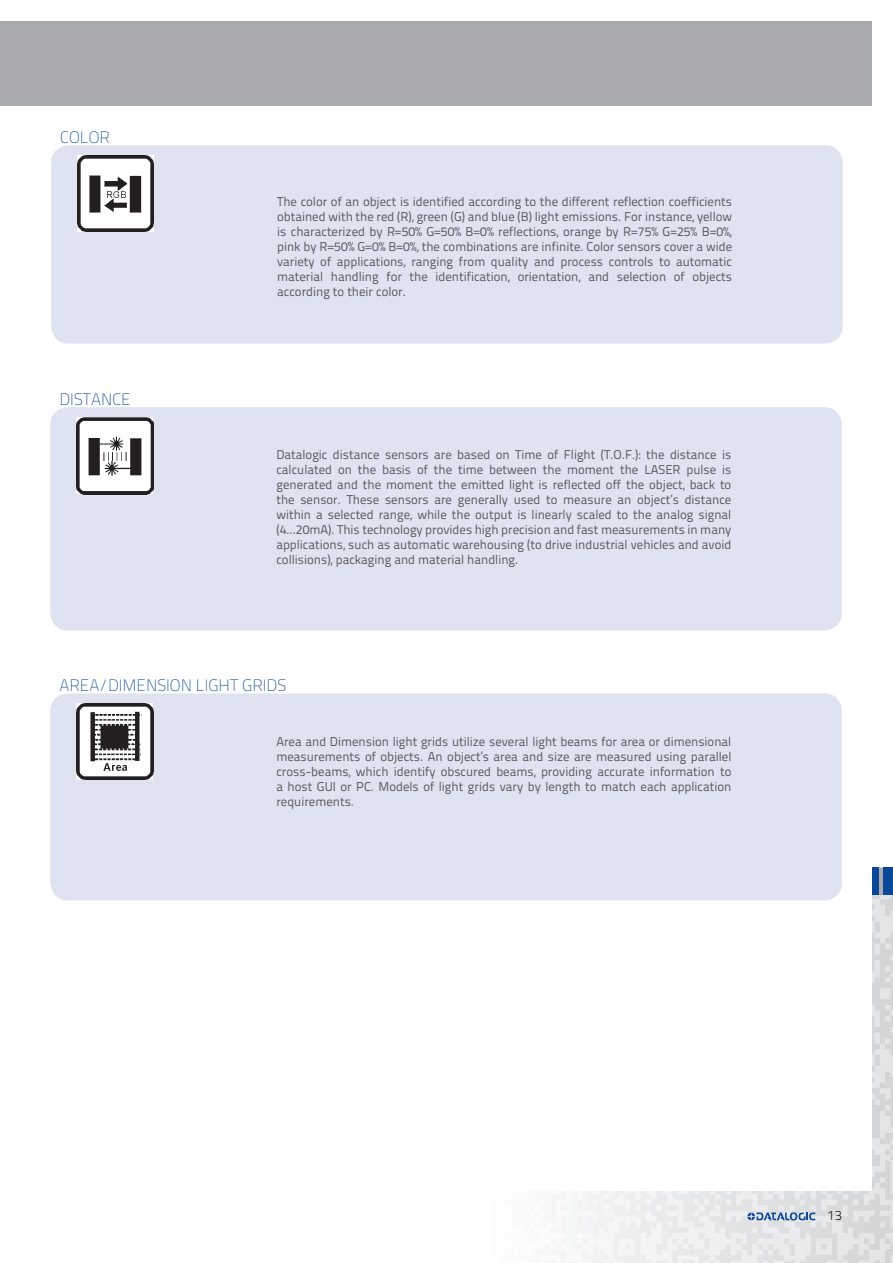
<style>
.page{position:relative;width:893px;height:1263px;background:#fff}
.page>*{position:absolute;margin:0;border:0;box-sizing:border-box;transform-origin:0 0}
.t1{font:100 16.5px "Titillium Text 22 L";color:#094797}
.t2{font:300 13.5px "Titillium Text 22 L";color:#231f20}
.t3{font:12.75px/15px "Titillium Text 22 L";color:#57585a;text-align:justify}
</style>
<div class="page">
<div style="left:492px;top:895px;width:401px;height:368px;background:linear-gradient(to right,#fdfdfe,#dadbdd)"></div>
<svg style="left:872px;top:895px;width:21px;height:254px;background:#dbdcde"></svg>
<div style="left:0;top:21px;width:872px;height:85px;background:#a8a9ad"></div>
<svg style="left:747px;top:1212px;width:68px;height:8px"></svg>
<div style="left:883px;top:867px;width:9px;height:28px;background:#094797"></div>
<div style="left:860px;top:867px;width:18px;height:28px;background:#094797"></div>
<div style="left:0;top:106px;width:872px;height:1085px;background:#fff"></div>
<div style="left:51px;top:145px;width:792px;height:199px;background:#dfe2f0;border-radius:18px"></div>
<img style="left:77px;top:155px;width:77px;height:77px">
<div style="left:50px;top:693px;width:792px;height:207px;background:#dfe2f0;border-radius:18px"></div>
<div style="left:50px;top:407px;width:792px;height:223px;background:#dfe2f0;border-radius:18px"></div>
<img style="left:77px;top:703px;width:76px;height:77px">
<img style="left:77px;top:418px;width:76px;height:76px">
<p class="t1" style="left:60px;top:125px;width:51px">COLOR</p>
<p class="t1" style="left:60px;top:388px;width:9px">DIST</p>
<p class="t1" style="left:91px;top:388px;width:41px">ANCE</p>
<p class="t3" style="left:277px;top:194px;width:457px">The color of an object is identified according to the different reflection coefficients obtained with the red (R), green (G) and blue (B) light emissions. For instance, yellow is characterized by R=50% G=50% B=0% reflections, orange by R=75% G=25% B=0%, pink by R=50% G=0% B=0%, the combinations are infinite. Color sensors cover a wide variety of applications, ranging from quality and process controls to automatic material handling for the identification, orientation, and selection of objects according to their color.</p>
<p class="t3" style="left:276px;top:447px;width:456px">Datalogic distance sensors are based on Time of Flight (T.O.F.): the distance is calculated on the basis of the time between the moment the LASER pulse is generated and the moment the emitted light is reflected off the object, back to the sensor. These sensors are generally used to measure an object’s distance within a selected range, while the output is linearly scaled to the analog signal (4...20mA). This technology provides high precision and fast measurements in many applications, such as automatic warehousing (to drive industrial vehicles and avoid collisions), packaging and material handling.</p>
<p class="t1" style="left:60px;top:673px;width:11px">AREA</p>
<p class="t1" style="left:99px;top:673px;width:187px">/DIM ENSION LIGHT GRI DS</p>
<p class="t3" style="left:276px;top:734px;width:457px">Area and Dimension light grids utilize several light beams for area or dimensional measurements of objects. An object’s area and size are measured using parallel cross-beams, which identify obscured beams, providing accurate information to a host GU I or PC. Models of light grids vary by length to match each application requirements.</p>
<p class="t2" style="left:828px;top:1206px;width:16px">13</p>
</div>
